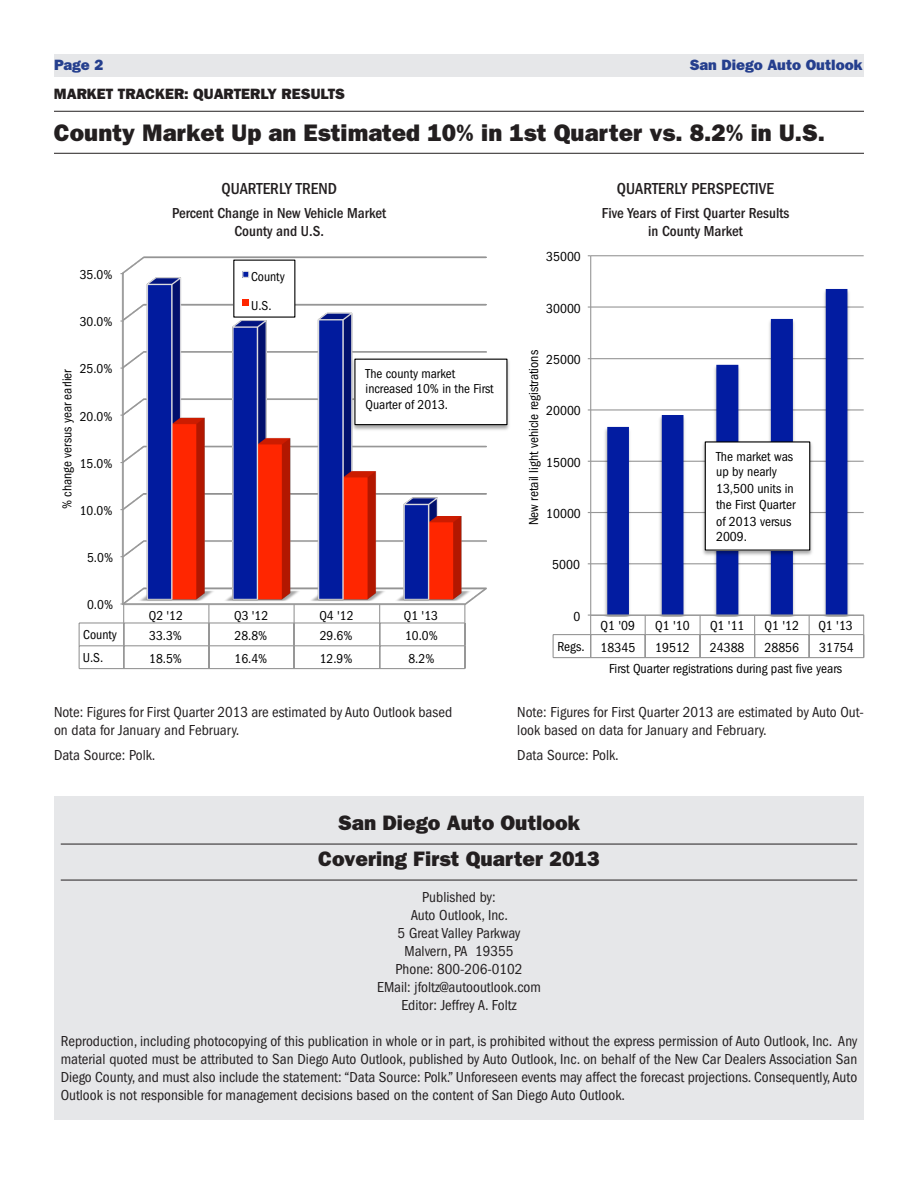
<style>
.page{position:relative;width:918px;height:1188px;background:#fff}
.page>*{position:absolute;margin:0;border:0;box-sizing:border-box;transform-origin:0 0}
.Headline_Main{font:24px "ITC Franklin Gothic Std Hvy";color:#231f20}
.Doc_Info_Title{font:21px "ITC Franklin Gothic Std Hvy";color:#231f20}
.Graph_and_Table_Head{font:500 condensed 16.5px "ITC Franklin Gothic Std";color:#231f20}
.Body{font:condensed 15px/18px "ITC Franklin Gothic Std";color:#231f20}
.Body_Single{font:condensed 15px "ITC Franklin Gothic Std";color:#231f20}
.Graph_and_Table_Head-2{font:500 condensed 15px "ITC Franklin Gothic Std";color:#231f20}
.Headline_Pre{font:15px "ITC Franklin Gothic Std Hvy";color:#231f20}
.Headers{font:15px "ITC Franklin Gothic Std Hvy";color:#253f8e}
.t1{font:condensed 13.5px/16.5px "ITC Franklin Gothic Std";color:#000}
.t2{font:condensed 13.35px/28.5px "ITC Franklin Gothic Std";color:#000}
</style>
<div class="page">
<div style="left:54px;top:54px;width:810px;height:22px;background:#e6e7e9"></div>
<hr style="left:591px;top:563px;width:273px;height:1px;background:#979797">
<hr style="left:591px;top:512px;width:273px;height:1px;background:#979797">
<hr style="left:591px;top:461px;width:273px;height:1px;background:#979797">
<hr style="left:591px;top:409px;width:273px;height:2px;background:#979797">
<hr style="left:591px;top:358px;width:273px;height:1px;background:#979797">
<hr style="left:591px;top:306px;width:273px;height:2px;background:#979797">
<hr style="left:591px;top:255px;width:273px;height:1px;background:#979797">
<img style="left:602px;top:289px;width:251px;height:326px">
<svg style="left:607px;top:289px;width:240px;height:326px"></svg>
<hr style="left:590px;top:256px;width:1px;height:359px;background:#979797">
<hr style="left:591px;top:615px;width:273px;height:1px;background:#979797">
<hr style="left:553px;top:634px;width:311px;height:1px;background:#979797">
<svg style="left:553px;top:635px;width:1px;height:22px"></svg>
<hr style="left:553px;top:657px;width:311px;height:1px;background:#979797">
<svg style="left:588px;top:615px;width:3px;height:42px"></svg>
<svg style="left:645px;top:616px;width:1px;height:41px"></svg>
<svg style="left:700px;top:616px;width:1px;height:41px"></svg>
<svg style="left:754px;top:616px;width:1px;height:41px"></svg>
<svg style="left:809px;top:616px;width:1px;height:41px"></svg>
<svg style="left:863px;top:616px;width:1px;height:41px"></svg>
<img style="left:699px;top:439px;width:117px;height:120px">
<img style="left:708px;top:551px;width:98px;height:7px">
<div style="left:705px;top:442px;width:105px;height:108px;background:#fff"></div>
<div style="left:705px;top:441px;width:105px;height:110px;border:1px solid #000"></div>
<img style="left:121px;top:256px;width:366px;height:351px">
<hr style="left:79px;top:622px;width:386px;height:2px;background:#979797">
<hr style="left:79px;top:645px;width:386px;height:1px;background:#979797">
<svg style="left:79px;top:624px;width:1px;height:44px"></svg>
<hr style="left:79px;top:668px;width:386px;height:1px;background:#979797">
<svg style="left:120px;top:603px;width:4px;height:65px"></svg>
<svg style="left:208px;top:604px;width:1px;height:64px"></svg>
<svg style="left:294px;top:604px;width:1px;height:64px"></svg>
<svg style="left:379px;top:604px;width:1px;height:64px"></svg>
<svg style="left:464px;top:604px;width:1px;height:64px"></svg>
<div style="left:234px;top:260px;width:61px;height:57px;background:#fff"></div>
<div style="left:242px;top:271px;width:7px;height:7px;border:1px solid #e0e0e0"></div>
<svg style="left:243px;top:300px;width:6px;height:6px"></svg>
<img style="left:349px;top:356px;width:160px;height:77px">
<div style="left:355px;top:359px;width:152px;height:66px;background:#fff"></div>
<div style="left:354px;top:359px;width:153px;height:66px;border:1px solid #000"></div>
<div style="left:54px;top:796px;width:810px;height:324px;background:#e6e7e9"></div>
<hr style="left:61px;top:844px;width:796px;height:1px;background:#231f20">
<hr style="left:61px;top:880px;width:796px;height:1px;background:#231f20">
<hr style="left:54px;top:111px;width:810px;height:1px;background:#231f20">
<hr style="left:54px;top:153px;width:810px;height:1px;background:#231f20">
<p class="Headers" style="left:54px;top:56px;width:51px">Page 2</p>
<p class="Headers" style="left:690px;top:56px;width:174px">San Diego Auto Outlook</p>
<p class="Headline_Pre" style="left:54px;top:85px;width:293px">MARKET TRACKER: QUARTERLY RESULTS</p>
<p class="Headline_Main" style="left:54px;top:119px;width:773px">County Market Up an Estimated 10% in 1st Quarter vs. 8.2% in U.S.</p>
<p class="t2" style="left:80px;top:260px;width:34px">35.0%</p>
<p class="t2" style="left:80px;top:308px;width:34px">30.0%</p>
<p class="t2" style="left:80px;top:355px;width:34px">25.0%</p>
<p class="t2" style="left:53px;top:509px;width:141px;rotate:-90deg">% change versus year earlier</p>
<p class="t2" style="left:80px;top:402px;width:34px">20.0%</p>
<p class="t2" style="left:80px;top:449px;width:34px">15.0%</p>
<p class="t2" style="left:80px;top:496px;width:34px">10.0%</p>
<p class="t2" style="left:87px;top:544px;width:27px">5.0%</p>
<p class="t2" style="left:87px;top:591px;width:27px">0.0%</p>
<p class="Graph_and_Table_Head" style="left:221px;top:179px;width:117px">QUARTERLY TREND</p>
<p class="Graph_and_Table_Head-2" style="left:172px;top:205px;width:216px">Percent Change in New Vehicle Market</p>
<p class="Graph_and_Table_Head-2" style="left:234px;top:223px;width:91px">County and U.S.</p>
<p class="t2" style="left:251px;top:263px;width:35px">County<br>U.S.</p>
<p class="t2" style="left:366px;top:366px;width:130px;line-height:14.9px">The county market increased 10% in the First</p>
<p class="t2" style="left:366px;top:391px;width:84px">Quarter of 2013.</p>
<p class="t2" style="left:149px;top:602px;width:36px">Q2 '12</p>
<p class="t2" style="left:234px;top:602px;width:36px">Q3 '12</p>
<p class="t2" style="left:319px;top:602px;width:36px">Q4 '12</p>
<p class="t2" style="left:404px;top:602px;width:36px">Q1 '13</p>
<p class="t2" style="left:83px;top:621px;width:35px">County</p>
<p class="t2" style="left:149px;top:621px;width:34px">33.3%</p>
<p class="t2" style="left:235px;top:621px;width:34px">28.8%</p>
<p class="t2" style="left:320px;top:621px;width:34px">29.6%</p>
<p class="t2" style="left:405px;top:621px;width:34px">10.0%</p>
<p class="t2" style="left:83px;top:644px;width:22px">U.S.</p>
<p class="t2" style="left:149px;top:644px;width:34px">18.5%</p>
<p class="t2" style="left:235px;top:644px;width:34px">16.4%</p>
<p class="t2" style="left:320px;top:644px;width:34px">12.9%</p>
<p class="t2" style="left:408px;top:644px;width:27px">8.2%</p>
<p class="Body" style="left:54px;top:703px;width:400px">Note: Figures for First Quarter 2013 are estimated by Auto Outlook based on data for January and February.</p>
<p class="Body" style="left:54px;top:746px;width:103px">Data Source: Polk.</p>
<p class="t1" style="left:546px;top:249px;width:36px">35000</p>
<p class="t1" style="left:546px;top:300px;width:36px">30000</p>
<p class="t1" style="left:526px;top:525px;width:177px;rotate:-90deg">New retail light vehicle registrations</p>
<p class="t1" style="left:546px;top:351px;width:36px">25000</p>
<p class="t1" style="left:546px;top:403px;width:36px">20000</p>
<p class="t1" style="left:546px;top:454px;width:36px">15000</p>
<p class="t1" style="left:546px;top:505px;width:36px">10000</p>
<p class="t1" style="left:552px;top:557px;width:29px">5000</p>
<p class="Graph_and_Table_Head" style="left:617px;top:179px;width:159px">QUARTERLY PERSPECTIVE</p>
<p class="Graph_and_Table_Head-2" style="left:602px;top:205px;width:189px">Five Years of First Quarter Results</p>
<p class="Graph_and_Table_Head-2" style="left:648px;top:223px;width:96px">in County Market</p>
<p class="t1" style="left:716px;top:449px;width:79px;line-height:15px">The market was up by nearly</p>
<p class="t1" style="left:716px;top:480px;width:81px">13,500 units in the First Quarter of 2013 versus</p>
<p class="t1" style="left:716px;top:528px;width:32px">2009.</p>
<p class="t1" style="left:573px;top:608px;width:8px">0</p>
<p class="t1" style="left:601px;top:618px;width:36px">Q1 '09</p>
<p class="t1" style="left:655px;top:618px;width:36px">Q1 '10</p>
<p class="t1" style="left:710px;top:618px;width:36px">Q1 '11</p>
<p class="t1" style="left:764px;top:618px;width:36px">Q1 '12</p>
<p class="t1" style="left:818px;top:618px;width:36px">Q1 '13</p>
<p class="t1" style="left:557px;top:639px;width:79px">Regs. 18345</p>
<p class="t1" style="left:655px;top:639px;width:36px">19512</p>
<p class="t1" style="left:710px;top:639px;width:36px">24388</p>
<p class="t1" style="left:765px;top:639px;width:36px">28856</p>
<p class="t1" style="left:819px;top:639px;width:36px">31754</p>
<p class="t1" style="left:609px;top:661px;width:235px">First Quarter registrations during past five years</p>
<p class="Body" style="left:517px;top:703px;width:348px">Note: Figures for First Quarter 2013 are estimated by Auto Out&shy;look based on data for January and February.</p>
<p class="Body" style="left:517px;top:746px;width:103px">Data Source: Polk.</p>
<p class="Doc_Info_Title" style="left:338px;top:811px;width:243px">San Diego Auto Outlook</p>
<p class="Doc_Info_Title" style="left:318px;top:847px;width:283px">Covering First Quarter 2013</p>
<p class="Body_Single" style="left:422px;top:889px;width:75px">Published by:</p>
<p class="Body_Single" style="left:411px;top:907px;width:99px">Auto Outlook, Inc.</p>
<p class="Body_Single" style="left:398px;top:925px;width:124px">5 Great Valley Parkway</p>
<p class="Body_Single" style="left:404px;top:943px;width:111px">Malvern, PA 19355</p>
<p class="Body_Single" style="left:395px;top:961px;width:129px">Phone: 800-206-0102</p>
<p class="Body_Single" style="left:377px;top:979px;width:165px">EMail: jfoltz@autooutlook.com</p>
<p class="Body" style="left:401px;top:997px;width:117px">Editor: Jeffrey A. Foltz</p>
<p class="Body" style="left:61px;top:1033px;width:798px;text-align:justify">Reproduction, including photocopying of this publication in whole or in part, is prohibited without the express permission of Auto Outlook, Inc. Any material quoted must be attributed to San Diego Auto Outlook, published by Auto Outlook, Inc. on behalf of the New Car Dealers Association San Diego County, and must also include the statement: “Data Source: Polk.” Unforeseen events may affect the forecast projections. Consequently, Auto Outlook is not responsible for management decisions based on the content of San Diego Auto Outlook.</p>
</div>
